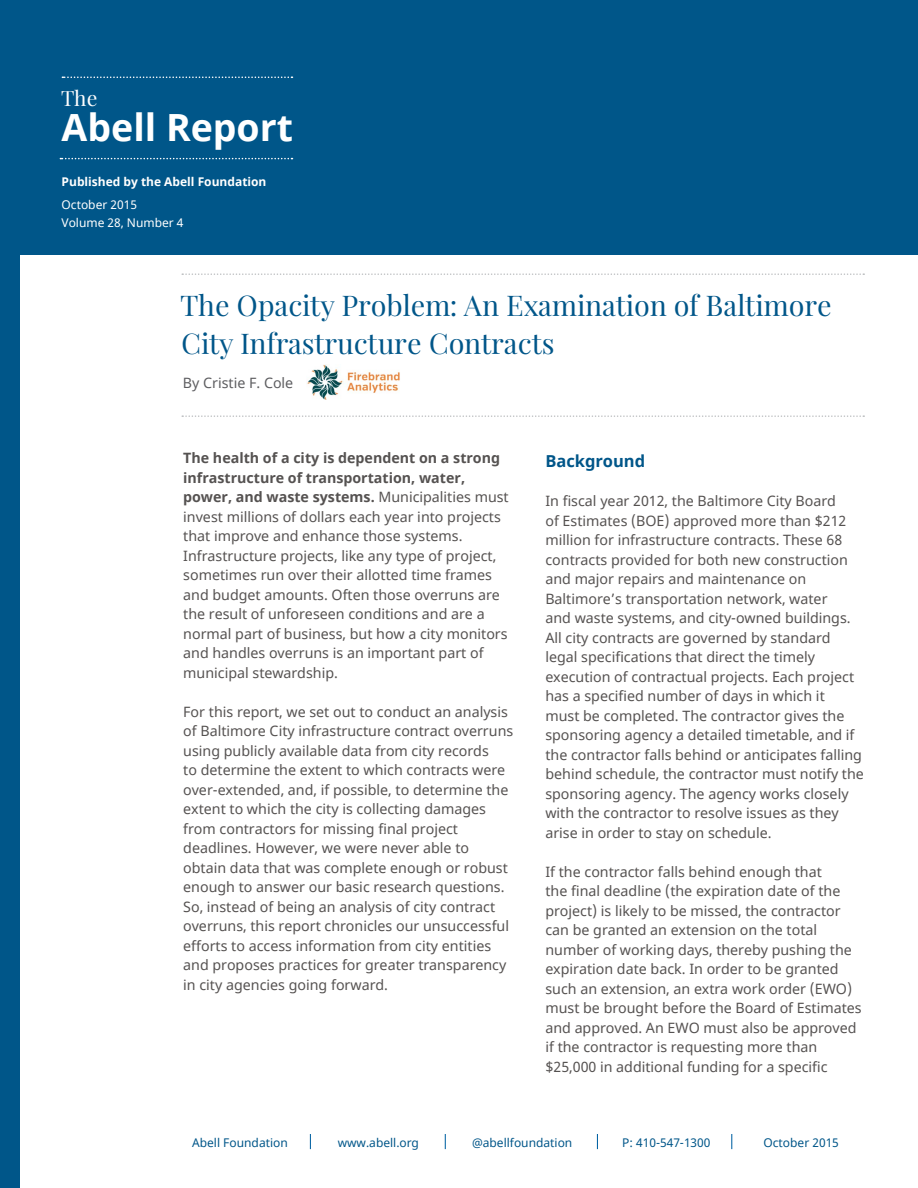
<style>
.page{position:relative;width:918px;height:1188px;background:#fff}
.page>*{position:absolute;margin:0;border:0;box-sizing:border-box;transform-origin:0 0}
.t1{font:700 37.5px "Noto Sans";color:#fff}
.t2{font:28.5px/37.5px "Playfair Display";color:#005689}
.t3{font:21px "Playfair Display";color:#fff}
.t4{font:700 16.5px "Noto Sans";color:#005689}
.t5{font:14.25px/19.5px "Noto Sans";color:#555251}
.t6{font:14.25px "Noto Sans";color:#5d5d60}
.t7{font:12px "Noto Sans";color:#005689}
.t8{font:700 12px "Noto Sans";color:#fff}
.t9{font:12px/18px "Noto Sans";color:#fff}
.s1{font-weight:700}
</style>
<div class="page">
<svg style="left:310px;top:1134px;width:1px;height:15px"></svg>
<svg style="left:445px;top:1134px;width:1px;height:15px"></svg>
<svg style="left:597px;top:1134px;width:1px;height:15px"></svg>
<svg style="left:731px;top:1134px;width:1px;height:15px"></svg>
<div style="left:0;top:0;width:19px;height:1188px;background:#005689"></div>
<svg style="left:182px;top:273px;width:682px;height:2px"></svg>
<svg style="left:182px;top:415px;width:682px;height:2px"></svg>
<div style="left:0;top:0;width:918px;height:255px;background:#005689"></div>
<svg style="left:60px;top:158px;width:232px;height:1px"></svg>
<svg style="left:62px;top:77px;width:230px;height:1px"></svg>
<img style="left:307px;top:364px;width:93px;height:36px">
<h3 class="t3" style="left:62px;top:83px;width:37px">The</h3>
<h1 class="t1" style="left:62px;top:100px;width:233px">Abell Report</h1>
<p class="t8" style="left:62px;top:173px;width:206px">Published by the Abell Foundation</p>
<p class="t9" style="left:62px;top:196px;width:123px">October 2015<br>Volume 28, Number 4</p>
<h2 class="t2" style="left:181px;top:286px;width:653px">The Opacity Problem: An Examination of Baltimore<br>City Infrastructure Contracts</h2>
<p class="t6" style="left:183px;top:373px;width:112px">By Cristie F. Cole</p>
<p class="t5" style="left:183px;top:449px;width:327px"><span class="s1">The health of a city is dependent on a strong infrastructure of transportation, water, power, and waste systems.</span> Municipalities must invest millions of dollars each year into projects that improve and enhance those systems.<br>Infrastructure projects, like any type of project, sometimes run over their allotted time frames and budget amounts. Often those overruns are the result of unforeseen conditions and are a normal part of business, but how a city monitors and handles overruns is an important part of municipal stewardship.</p>
<p class="t5" style="left:183px;top:703px;width:332px">For this report, we set out to conduct an analysis of Baltimore City infrastructure contract overruns using publicly available data from city records<br>to determine the extent to which contracts were over-extended, and, if possible, to determine the extent to which the city is collecting damages from contractors for missing final project deadlines. However, we were never able to obtain data that was complete enough or robust enough to answer our basic research questions.<br>So, instead of being an analysis of city contract overruns, this report chronicles our unsuccessful efforts to access information from city entities and proposes practices for greater transparency in city agencies going forward.</p>
<p class="t4" style="left:545px;top:450px;width:101px">Background</p>
<p class="t5" style="left:545px;top:492px;width:320px">In fiscal year 2012, the Baltimore City Board<br>of Estimates (BOE) approved more than $212 million for infrastructure contracts. These 68 contracts provided for both new construction and major repairs and maintenance on Baltimore’s transportation network, water<br>and waste systems, and city-owned buildings.<br>All city contracts are governed by standard legal specifications that direct the timely execution of contractual projects. Each project has a specified number of days in which it<br>must be completed. The contractor gives the sponsoring agency a detailed timetable, and if the contractor falls behind or anticipates falling behind schedule, the contractor must notify the sponsoring agency. The agency works closely with the contractor to resolve issues as they arise in order to stay on schedule.</p>
<p class="t5" style="left:545px;top:862px;width:318px">If the contractor falls behind enough that<br>the final deadline (the expiration date of the project) is likely to be missed, the contractor can be granted an extension on the total number of working days, thereby pushing the expiration date back. In order to be granted such an extension, an extra work order (EWO) must be brought before the Board of Estimates and approved. An EWO must also be approved if the contractor is requesting more than $25,000 in additional funding for a specific</p>
<p class="t7" style="left:192px;top:1134px;width:97px">Abell Foundation</p>
<p class="t7" style="left:338px;top:1134px;width:83px">www.abell.org</p>
<p class="t7" style="left:472px;top:1134px;width:102px">@abellfoundation</p>
<p class="t7" style="left:622px;top:1134px;width:90px">P: 410-547-1300</p>
<p class="t7" style="left:764px;top:1134px;width:77px">October 2015</p>
</div>
